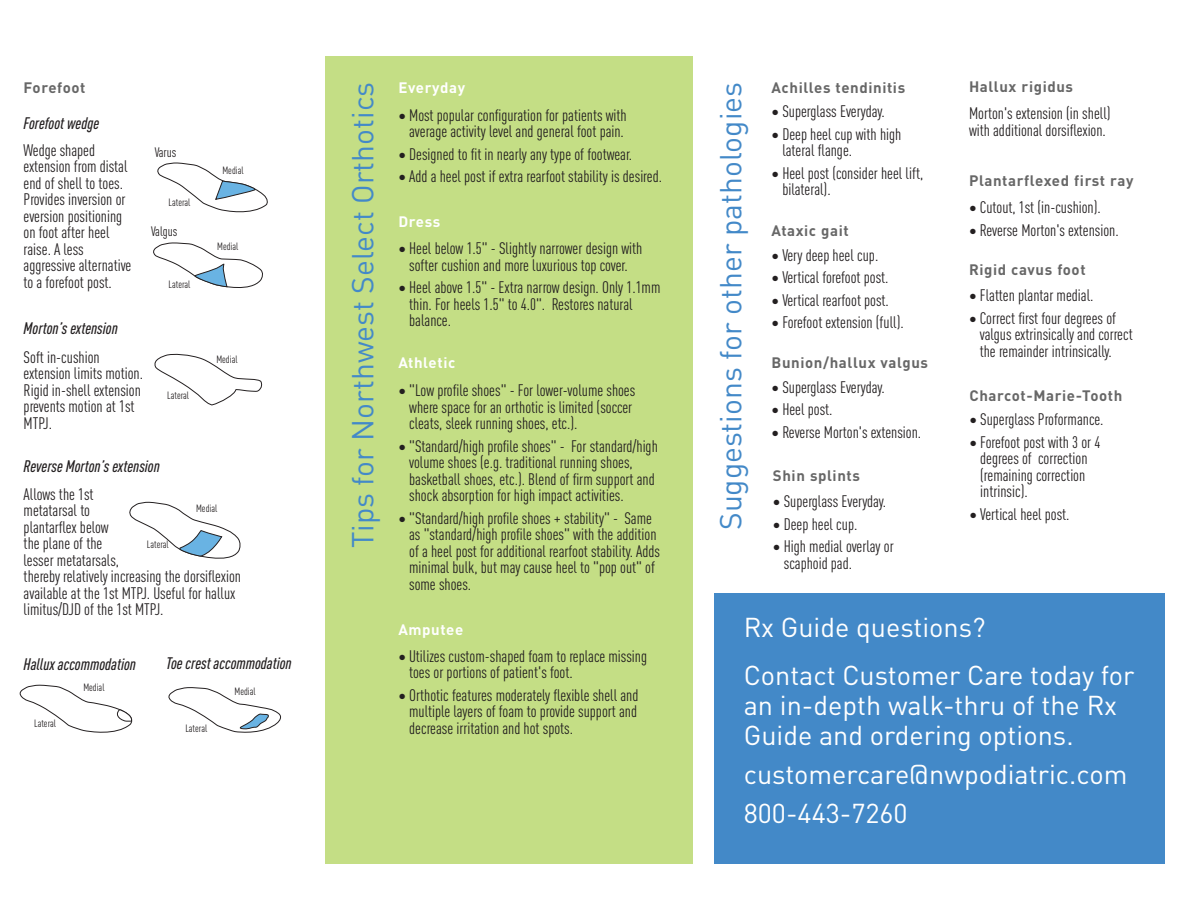
<style>
.page{position:relative;width:1188px;height:918px;background:#fff}
.page>*{position:absolute;margin:0;border:0;box-sizing:border-box;transform-origin:0 0}
.t1{font:30px "DIN Pro";color:#4389c8}
.t2{font:27px/48px "DIN Pro";color:#fff}
.t3{font:condensed 16.5px/16.5px "DIN Pro";color:#231f20}
.t4{font:italic 500 condensed 16.5px "DIN Pro";color:#231f20}
.t5{font:700 15px "DIN Pro";letter-spacing:.04em;color:#676767}
.t6{font:700 15px "DIN Pro";letter-spacing:.04em;color:#fff}
.t7{font:condensed 13.5px "DIN Pro";color:#231f20}
.t8{font:condensed 10.5px "DIN Pro";color:#231f20}
</style>
<div class="page">
<div style="left:325px;top:56px;width:367px;height:808px;background:#c4de85"></div>
<svg style="left:153px;top:242px;width:110px;height:46px"></svg>
<svg style="left:157px;top:162px;width:111px;height:51px"></svg>
<svg style="left:154px;top:353px;width:109px;height:53px"></svg>
<svg style="left:19px;top:684px;width:114px;height:49px"></svg>
<svg style="left:168px;top:687px;width:113px;height:46px"></svg>
<svg style="left:129px;top:501px;width:112px;height:58px"></svg>
<div style="left:714px;top:593px;width:451px;height:271px;background:#4389c8"></div>
<p class="t5" style="left:24px;top:81px;width:63px">Forefoot</p>
<p class="t4" style="left:24px;top:117px;width:77px">Forefoot wedge</p>
<p class="t3" style="left:24px;top:143px;width:109px">Wedge shaped extension from distal end of shell to toes.<br>Provides inversion or eversion positioning on foot after heel raise. A less aggressive alternative to a forefoot post.</p>
<p class="t4" style="left:24px;top:322px;width:96px">Morton’s extension</p>
<p class="t7" style="left:155px;top:146px;width:23px">Varus</p>
<p class="t8" style="left:169px;top:198px;width:23px">Lateral</p>
<p class="t7" style="left:151px;top:226px;width:28px">Valgus</p>
<p class="t8" style="left:169px;top:280px;width:23px">Lateral</p>
<p class="t8" style="left:222px;top:166px;width:23px">Medial</p>
<p class="t8" style="left:217px;top:242px;width:23px">Medial</p>
<p class="t3" style="left:24px;top:350px;width:121px">Soft in-cushion extension limits motion.<br>Rigid in-shell extension prevents motion at 1st<br>MTPJ.</p>
<p class="t8" style="left:216px;top:355px;width:23px">Medial</p>
<p class="t8" style="left:167px;top:391px;width:23px">Lateral</p>
<p class="t4" style="left:24px;top:459px;width:138px">Reverse Morton’s extension</p>
<p class="t3" style="left:24px;top:487px;width:219px">Allows the 1st<br>metatarsal to<br>plantarflex below<br>the plane of the<br>lesser metatarsals,<br>thereby relatively increasing the dorsiflexion available at the 1st MTPJ. Useful for hallux limitus/DJD of the 1st MTPJ.</p>
<p class="t8" style="left:196px;top:504px;width:23px">Medial</p>
<p class="t8" style="left:147px;top:540px;width:23px">Lateral</p>
<p class="t4" style="left:24px;top:657px;width:114px">Hallux accommodation</p>
<p class="t4" style="left:166px;top:657px;width:127px">Toe crest accommodation</p>
<p class="t8" style="left:34px;top:719px;width:23px">Lateral</p>
<p class="t8" style="left:83px;top:683px;width:23px">Medial</p>
<p class="t8" style="left:185px;top:724px;width:23px">Lateral</p>
<p class="t8" style="left:235px;top:687px;width:23px">Medial</p>
<h1 class="t1" style="left:351px;top:548px;width:468px;rotate:-90deg">Tips for Northwest Select Orthotics</h1>
<p class="t6" style="left:398px;top:81px;width:68px">Everyday</p>
<p class="t3" style="left:398px;top:108px;width:230px;text-align:center">• Most popular configuration for patients with average activity level and general foot pain.</p>
<p class="t3" style="left:398px;top:147px;width:235px">• Designed to fit in nearly any type of footwear.</p>
<p class="t3" style="left:398px;top:170px;width:265px">• Add a heel post if extra rearfoot stability is desired.</p>
<p class="t6" style="left:398px;top:216px;width:43px">Dress</p>
<p class="t3" style="left:398px;top:242px;width:246px;text-align:center">• Heel below 1.5" - Slightly narrower design with softer cushion and more luxurious top cover.</p>
<p class="t3" style="left:409px;top:281px;width:253px;text-indent:-11px">• Heel above 1.5" - Extra narrow design. Only 1.1mm thin. For heels 1.5" to 4.0". Restores natural balance.</p>
<p class="t6" style="left:398px;top:357px;width:58px">Athletic</p>
<p class="t3" style="left:409px;top:384px;width:228px;text-indent:-11px">• "Low profile shoes" - For lower-volume shoes where space for an orthotic is limited (soccer cleats, sleek running shoes, etc.).</p>
<p class="t3" style="left:409px;top:439px;width:250px;text-indent:-11px">• "Standard/high profile shoes" - For standard/high volume shoes (e.g. traditional running shoes, basketball shoes, etc.). Blend of firm support and shock absorption for high impact activities.</p>
<p class="t3" style="left:409px;top:511px;width:252px;text-indent:-11px">• "Standard/high profile shoes + stability" - Same as "standard/high profile shoes" with the addition of a heel post for additional rearfoot stability. Adds minimal bulk, but may cause heel to "pop out" of some shoes.</p>
<p class="t6" style="left:398px;top:624px;width:66px">Amputee</p>
<p class="t3" style="left:409px;top:649px;width:239px;text-indent:-11px">• Utilizes custom-shaped foam to replace missing toes or portions of patient's foot.</p>
<p class="t3" style="left:409px;top:688px;width:231px;text-align:justify;text-indent:-11px">• Orthotic features moderately flexible shell and multiple layers of foam to provide support and decrease irritation and hot spots.</p>
<h1 class="t1" style="left:718px;top:530px;width:450px;rotate:-90deg">Suggestions for other pathologies</h1>
<p class="t5" style="left:772px;top:81px;width:135px">Achilles tendinitis</p>
<p class="t3" style="left:772px;top:105px;width:115px">• Superglass Everyday.</p>
<p class="t3" style="left:782px;top:127px;width:120px;text-indent:-11px">• Deep heel cup with high lateral flange.</p>
<p class="t3" style="left:782px;top:166px;width:142px;text-indent:-11px">• Heel post (consider heel lift, bilateral).</p>
<p class="t5" style="left:772px;top:225px;width:79px">Ataxic gait</p>
<p class="t3" style="left:772px;top:248px;width:108px">• Very deep heel cup.</p>
<p class="t3" style="left:772px;top:271px;width:118px">• Vertical forefoot post.</p>
<p class="t3" style="left:772px;top:293px;width:119px">• Vertical rearfoot post.</p>
<p class="t3" style="left:772px;top:316px;width:134px">• Forefoot extension (full).</p>
<p class="t5" style="left:772px;top:357px;width:158px">Bunion/hallux valgus</p>
<p class="t3" style="left:772px;top:380px;width:115px">• Superglass Everyday.</p>
<p class="t3" style="left:772px;top:403px;width:62px">• Heel post.</p>
<p class="t3" style="left:772px;top:425px;width:151px">• Reverse Morton's extension.</p>
<p class="t5" style="left:773px;top:470px;width:88px">Shin splints</p>
<p class="t3" style="left:773px;top:495px;width:115px">• Superglass Everyday.</p>
<p class="t3" style="left:773px;top:517px;width:86px">• Deep heel cup.</p>
<p class="t3" style="left:784px;top:540px;width:111px;text-indent:-11px">• High medial overlay or scaphoid pad.</p>
<p class="t5" style="left:969px;top:80px;width:106px">Hallux rigidus</p>
<p class="t3" style="left:969px;top:106px;width:143px">Morton's extension (in shell) with additional dorsiflexion.</p>
<p class="t5" style="left:969px;top:174px;width:166px">Plantarflexed first ray</p>
<p class="t3" style="left:969px;top:201px;width:133px">• Cutout, 1st (in-cushion).</p>
<p class="t3" style="left:969px;top:223px;width:151px">• Reverse Morton's extension.</p>
<p class="t5" style="left:969px;top:263px;width:118px">Rigid cavus foot</p>
<p class="t3" style="left:969px;top:288px;width:126px">• Flatten plantar medial.</p>
<p class="t3" style="left:980px;top:311px;width:154px;text-indent:-11px">• Correct first four degrees of valgus extrinsically and correct the remainder intrinsically.</p>
<p class="t5" style="left:969px;top:389px;width:154px">Charcot-Marie-Tooth</p>
<p class="t3" style="left:969px;top:413px;width:136px">• Superglass Proformance.</p>
<p class="t3" style="left:980px;top:435px;width:122px;text-indent:-11px">• Forefoot post with 3 or 4 degrees of correction (remaining correction intrinsic).</p>
<p class="t3" style="left:969px;top:507px;width:102px">• Vertical heel post.</p>
<h2 class="t2" style="left:744px;top:606px;width:392px">Rx Guide questions?<br>Contact Customer Care today for</h2>
<h2 class="t2" style="left:744px;top:693px;width:375px;line-height:30px">an in-depth walk-thru of the Rx<br>Guide and ordering options.</h2>
<h2 class="t2" style="left:744px;top:757px;width:385px;line-height:39px">customercare@nwpodiatric.com<br>800-443-7260</h2>
</div>
